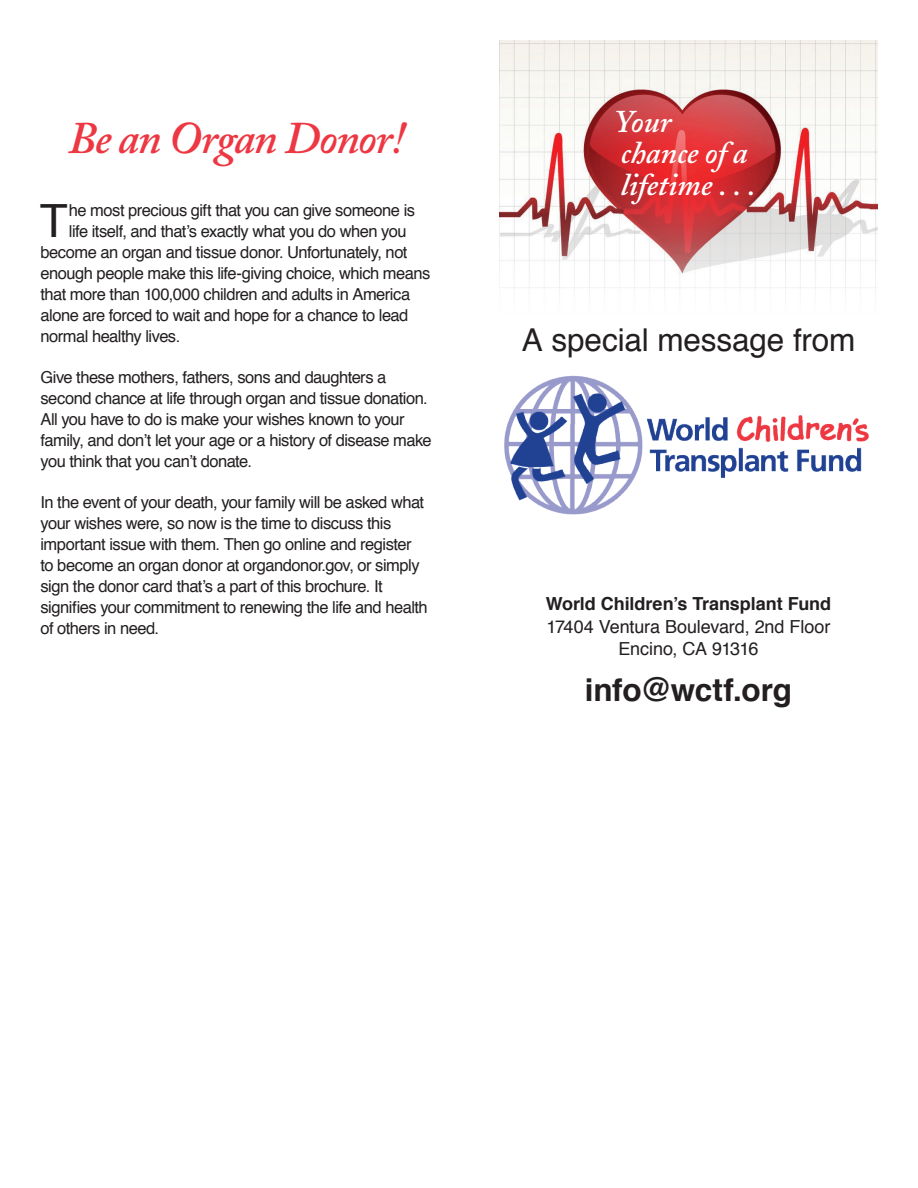
<style>
.page{position:relative;width:918px;height:1188px;background:#fff}
.page>*{position:absolute;margin:0;border:0;box-sizing:border-box;transform-origin:0 0}
.t1{font:45.75px "Helvetica";color:#231f20}
.t2{font:italic 600 45px "Adobe Caslon";letter-spacing:-.03em;color:#ed3742}
.t3{font:italic 600 31.5px/31.5px "Adobe Caslon";letter-spacing:-.005em;color:#fff}
.t4{font:31.5px "Helvetica";letter-spacing:-.005em;color:#231f20}
.t5{font:700 31.5px "Helvetica";letter-spacing:-.005em;color:#231f20}
.t6{font:18px/22.5px "Helvetica";letter-spacing:-.005em;color:#231f20;text-align:center}
.t7{font:700 18px "Helvetica";color:#231f20}
.t8{font:16.5px/21px "Helvetica";letter-spacing:-.03em;color:#231f20}
</style>
<div class="page">
<img style="left:500px;top:40px;width:378px;height:254px">
<img style="left:504px;top:375px;width:365px;height:140px">
<h2 class="t2" style="left:68px;top:113px;width:338px">Be an Organ Donor!</h2>
<h1 class="t1" style="left:40px;top:185px;width:29px">T</h1>
<p class="t8" style="left:69px;top:200px;width:348px">he most precious gift that you can give someone is</p>
<p class="t8" style="left:69px;top:221px;width:339px">life itself, and that’s exactly what you do when you</p>
<p class="t8" style="left:41px;top:242px;width:369px">become an organ and tissue donor. Unfortunately, not</p>
<p class="t8" style="left:41px;top:263px;width:391px">enough people make this life-giving choice, which means</p>
<p class="t8" style="left:41px;top:284px;width:371px">that more than 100,000 children and adults in America</p>
<p class="t8" style="left:41px;top:305px;width:369px">alone are forced to wait and hope for a chance to lead</p>
<p class="t8" style="left:41px;top:326px;width:141px">normal healthy lives.</p>
<p class="t8" style="left:41px;top:367px;width:393px">Give these mothers, fathers, sons and daughters a second chance at life through organ and tissue donation.<br>All you have to do is make your wishes known to your family, and don’t let your age or a history of disease make you think that you can’t donate.</p>
<p class="t8" style="left:41px;top:492px;width:389px">In the event of your death, your family will be asked what your wishes were, so now is the time to discuss this important issue with them. Then go online and register to become an organ donor at organdonor.gov, or simply sign the donor card that’s a part of this brochure. It signifies your commitment to renewing the life and health of others in need.</p>
<h3 class="t3" style="left:614px;top:107px;width:143px">Your chance of a lifetime . . .</h3>
<h3 class="t4" style="left:522px;top:316px;width:335px">A special message from</h3>
<p class="t7" style="left:546px;top:590px;width:287px">World Children’s Transplant Fund</p>
<p class="t6" style="left:547px;top:616px;width:285px">17404 Ventura Boulevard, 2nd Floor<br>Encino, CA 91316</p>
<h3 class="t5" style="left:585px;top:665px;width:209px">info@wctf.org</h3>
</div>
